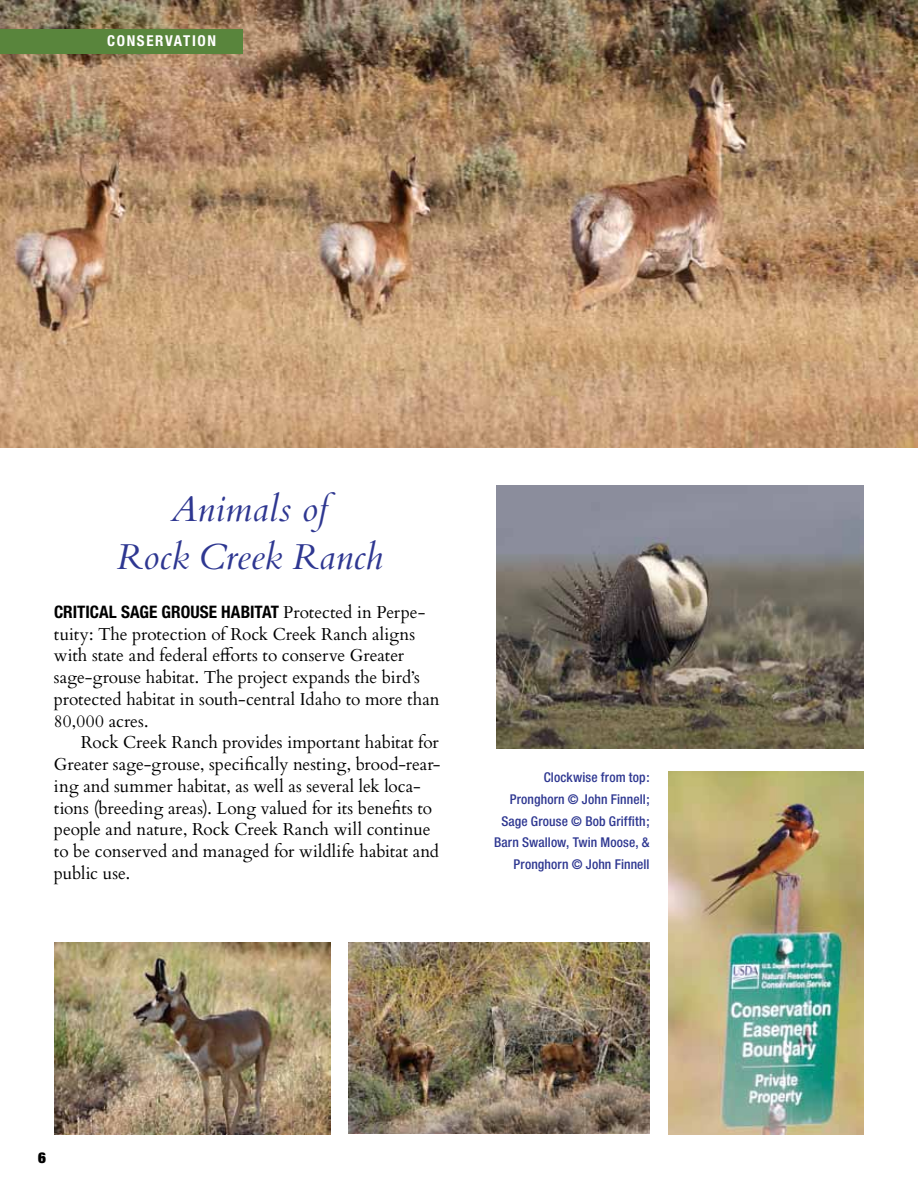
<style>
.page{position:relative;width:918px;height:1188px;background:#fff}
.page>*{position:absolute;margin:0;border:0;box-sizing:border-box;transform-origin:0 0}
.t1{font:italic 36px/48px "Cardo";color:#2e3791;text-align:center}
.t2{font:17.25px/21.8px "Cardo";letter-spacing:-.005em;color:#000}
.t3{font:700 condensed 17.25px "Helvetica Neue";color:#000}
.t4{font:700 condensed 15px "Helvetica Neue";letter-spacing:.105em;color:#fff}
.t5{font:900 expanded 15px "Helvetica Neue";color:#000}
.t6{font:500 condensed 13.5px/21.8px "Helvetica Neue";letter-spacing:.01em;color:#2e3791;text-align:right}
.s1{font-family:"Cardo";font-weight:400;font-stretch:normal}
</style>
<div class="page">
<img style="left:668px;top:771px;width:196px;height:364px">
<img style="left:0;top:0;width:918px;height:447px">
<img style="left:349px;top:943px;width:301px;height:191px">
<img style="left:497px;top:486px;width:367px;height:262px">
<div style="left:0;top:29px;width:243px;height:24px;background:#59853c"></div>
<img style="left:54px;top:943px;width:276px;height:192px">
<p class="t4" style="left:107px;top:32px;width:101px">CONSERVATION</p>
<h1 class="t1" style="left:117px;top:485px;width:268px">Animals of<br>Rock Creek Ranch</h1>
<p class="t3" style="left:54px;top:601px;width:46px">CRITICAL</p>
<p class="t3" style="left:121px;top:601px;width:306px">SAGE GROUSE HABITAT <span class="s1">Protected in Perpe-</span></p>
<p class="t2" style="left:54px;top:622px;width:387px">tuity: The protection of Rock Creek Ranch aligns with state and federal efforts to conserve Greater sage-grouse habitat. The project expands the bird’s protected habitat in south-central Idaho to more than 80,000 acres.</p>
<p class="t2" style="left:54px;top:731px;width:388px;text-indent:27px">Rock Creek Ranch provides important habitat for Greater sage-grouse, specifically nesting, brood-rear&shy;ing and summer habitat, as well as several lek loca&shy;tions (breeding areas). Long valued for its benefits to people and nature, Rock Creek Ranch will continue to be conserved and managed for wildlife habitat and public use.</p>
<p class="t6" style="left:494px;top:766px;width:157px">Clockwise from top:<br>Pronghorn © John Finnell;<br>Sage Grouse © Bob Griffith;<br>Barn Swallow, Twin Moose, &amp;<br>Pronghorn © John Finnell</p>
<p class="t5" style="left:38px;top:1148px;width:9px">6</p>
</div>
